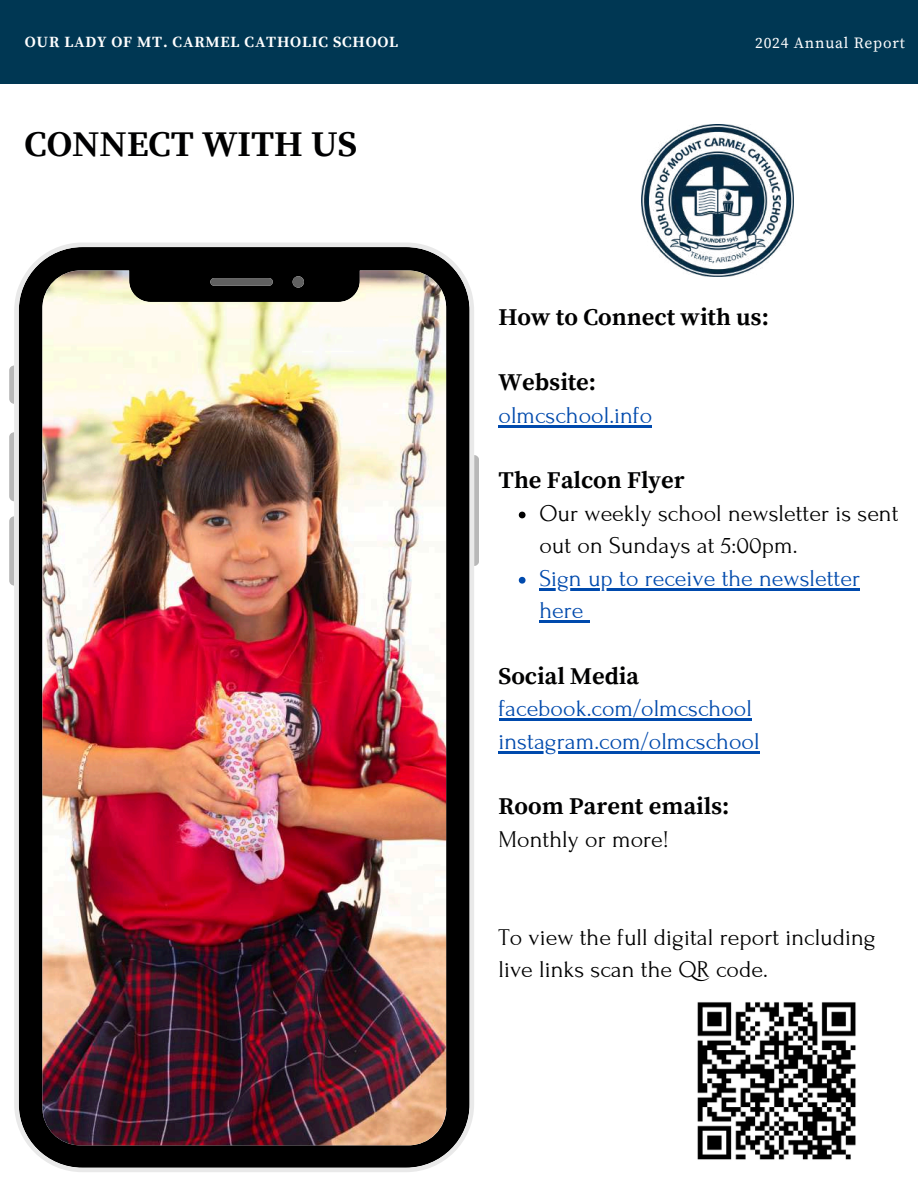
<style>
.page{position:relative;width:918px;height:1188px;background:#fff}
.page>*{position:absolute;margin:0;border:0;box-sizing:border-box;transform-origin:0 0}
.t1{font:700 36px "Source Serif Pro";color:#000001}
.t2{font:24px/32.7px "Forum";color:#000001}
.t3{font:24px/32.7px "Forum";color:#004aad}
.t4{font:700 24px "Source Serif Pro";color:#000001}
.t5{font:700 15.6px "Source Serif Pro";letter-spacing:.05em;color:#fff}
.t6{font:15.6px "Source Serif Pro";letter-spacing:.05em;color:#fff}
</style>
<div class="page">
<svg style="left:9px;top:366px;width:5px;height:38px"></svg>
<svg style="left:9px;top:432px;width:5px;height:69px"></svg>
<svg style="left:9px;top:516px;width:5px;height:70px"></svg>
<svg style="left:474px;top:455px;width:5px;height:111px"></svg>
<img style="left:14px;top:243px;width:460px;height:929px">
<img style="left:641px;top:125px;width:152px;height:152px">
<div style="left:0;top:0;width:918px;height:84px;background:#003753"></div>
<img style="left:697px;top:1002px;width:159px;height:158px">
<hr style="left:499px;top:425px;width:153px;height:2px;background:#004aad">
<svg style="left:519px;top:512px;width:7px;height:6px"></svg>
<svg style="left:519px;top:577px;width:7px;height:7px"></svg>
<hr style="left:539px;top:588px;width:321px;height:2px;background:#004aad">
<hr style="left:539px;top:621px;width:44px;height:2px;background:#004aad">
<svg style="left:583px;top:621px;width:7px;height:2px"></svg>
<hr style="left:499px;top:719px;width:247px;height:2px;background:#004aad">
<svg style="left:746px;top:719px;width:6px;height:2px"></svg>
<hr style="left:499px;top:751px;width:261px;height:2px;background:#004aad">
<p class="t5" style="left:25px;top:33px;width:375px">OUR LADY OF MT. CARMEL CATHOLIC SCHOOL</p>
<p class="t6" style="left:755px;top:34px;width:151px">2024 Annual Report</p>
<h1 class="t1" style="left:24px;top:123px;width:334px">CONNECT WITH US</h1>
<p class="t4" style="left:499px;top:303px;width:272px">How to Connect with us:</p>
<p class="t4" style="left:499px;top:368px;width:99px">Website:</p>
<p class="t3" style="left:499px;top:399px;width:155px">olmcschool.info</p>
<p class="t4" style="left:499px;top:466px;width:188px">The Falcon Flyer</p>
<p class="t2" style="left:539px;top:497px;width:361px">Our weekly school newsletter is sent out on Sundays at 5:00pm.</p>
<p class="t3" style="left:539px;top:562px;width:322px">Sign up to receive the newsletter here</p>
<p class="t4" style="left:499px;top:662px;width:142px">Social Media</p>
<p class="t3" style="left:499px;top:693px;width:263px">facebook.com/olmcschool instagram.com/olmcschool</p>
<p class="t4" style="left:499px;top:792px;width:232px">Room Parent emails:</p>
<p class="t2" style="left:499px;top:823px;width:172px">Monthly or more!</p>
<p class="t2" style="left:499px;top:921px;width:379px">To view the full digital report including live links scan the QR code.</p>
</div>
